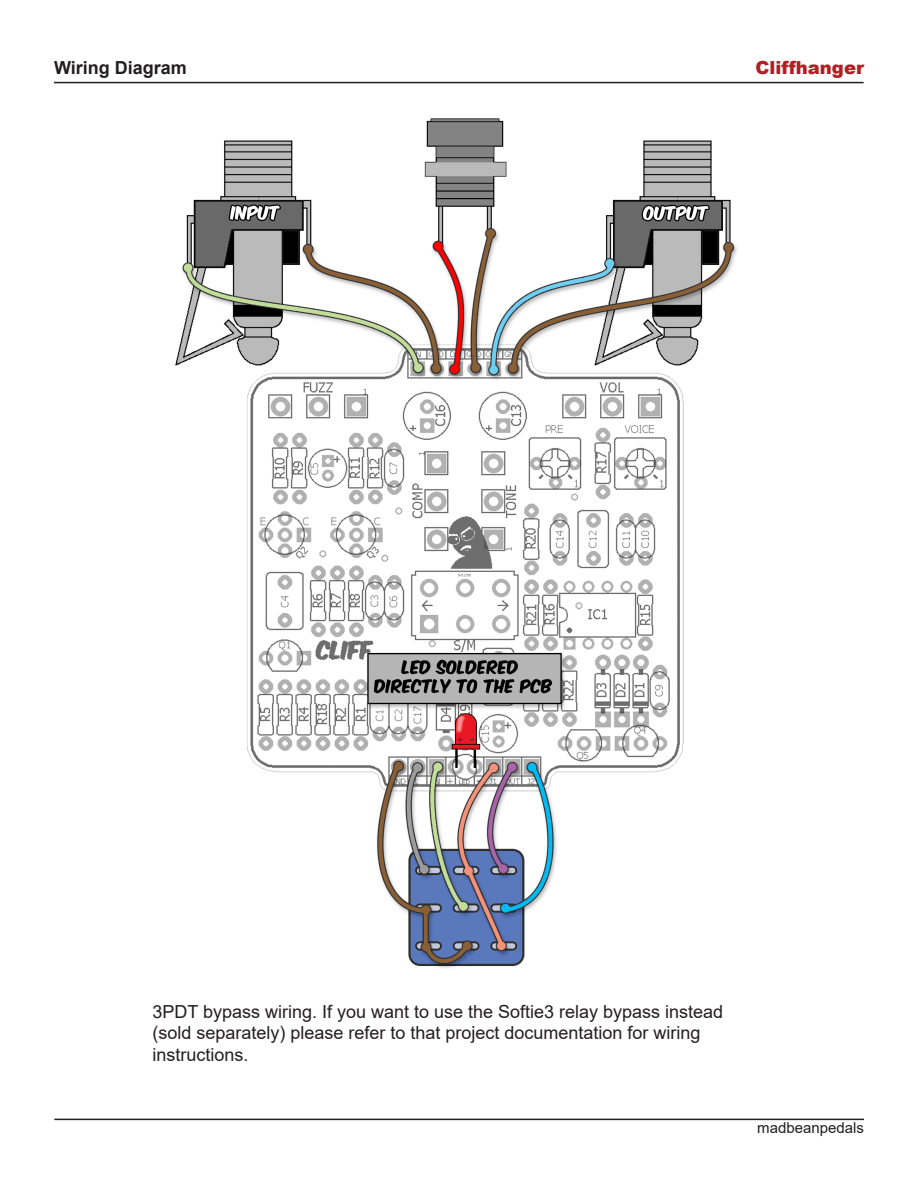
<style>
.page{position:relative;width:918px;height:1188px;background:#fff}
.page>*{position:absolute;margin:0;border:0;box-sizing:border-box;transform-origin:0 0}
.t1{font:18px/21.6px "Arial";color:#231f20}
.t2{font:700 18px "Arial";color:#231f20}
.t3{font:900 18px "Arial";color:#b21f23}
.t4{font:15px "Arial";color:#231f20}
</style>
<div class="page">
<hr style="left:54px;top:82px;width:810px;height:1px;background:#231f20">
<hr style="left:54px;top:1119px;width:810px;height:1px;background:#231f20">
<img style="left:175px;top:118px;width:562px;height:850px">
<p class="t2" style="left:54px;top:55px;width:134px">Wiring Diagram</p>
<p class="t3" style="left:756px;top:55px;width:110px">Cliffhanger</p>
<p class="t1" style="left:152px;top:1000px;width:572px">3PDT bypass wiring. If you want to use the Softie3 relay bypass instead (sold separately) please refer to that project documentation for wiring instructions.</p>
<p class="t4" style="left:757px;top:1117px;width:108px">madbeanpedals</p>
</div>
